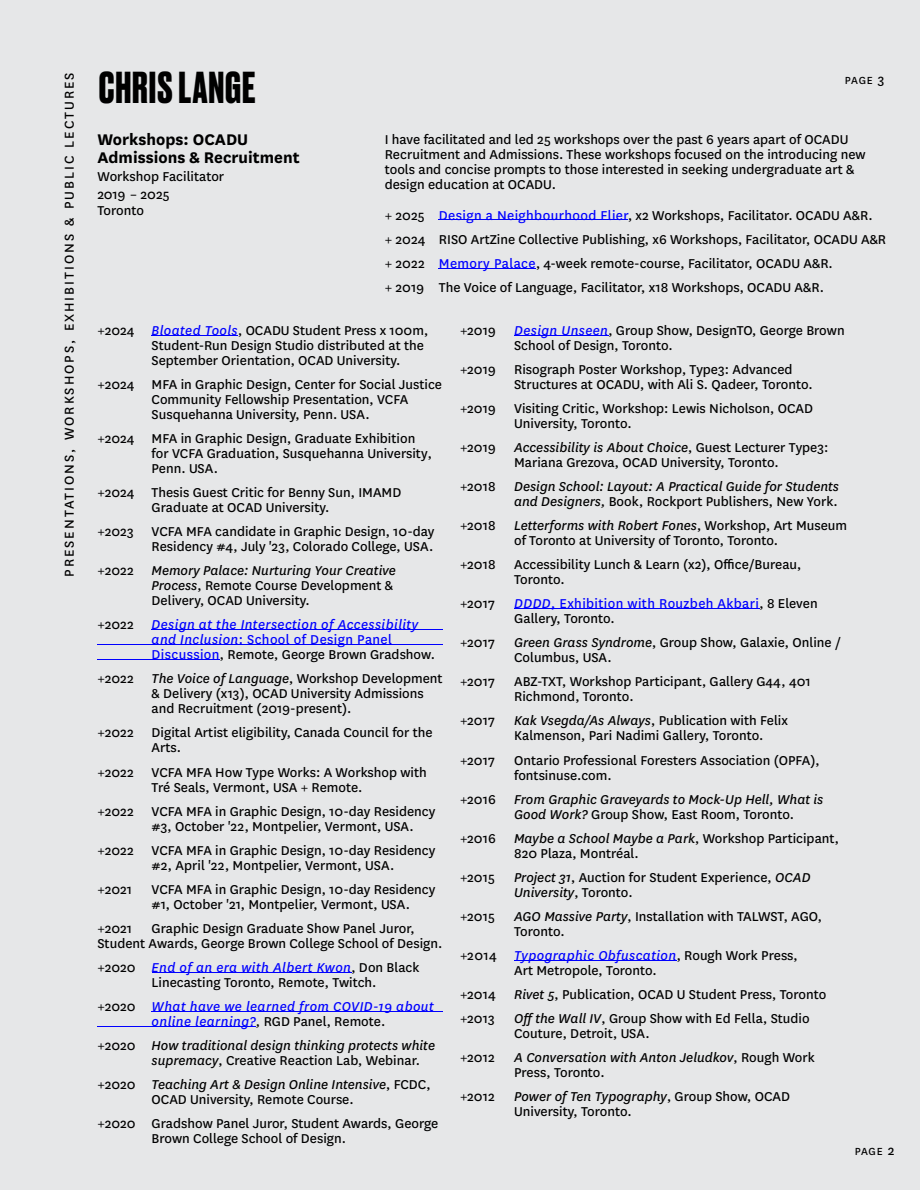
<style>
.page{position:relative;width:920px;height:1190px;background:#e6e7e8}
.page>*{position:absolute;margin:0;border:0;box-sizing:border-box;transform-origin:0 0}
.t1{font:700 42px "Druk";letter-spacing:.025em;color:#000}
.t2{font:700 18px/18px "National";color:#000}
.t3{font:15px/15px "National";color:#000}
.t4{font:italic 15px/15px "National";color:#000}
.t5{font:italic 15px/15px "National";letter-spacing:.025em;color:#00f}
.t6{font:15px/15px "National";letter-spacing:.025em;color:#00f}
.t7{font:15px "National";letter-spacing:.13em;color:#000}
.t8{font:12px "National";letter-spacing:.055em;color:#000}
.s1{font-size:15px}
.s2{color:#00f}
.s3{font-style:italic;color:#00f}
.s4{font-style:italic}
.s5{font-style:normal;color:#000}
.s6{font-style:normal}
.s7{color:#000}
</style>
<div class="page">
<hr style="left:152px;top:335px;width:86px;height:1px;background:#00f">
<hr style="left:152px;top:629px;width:291px;height:1px;background:#00f">
<hr style="left:97px;top:644px;width:346px;height:1px;background:#00f">
<hr style="left:97px;top:659px;width:123px;height:1px;background:#00f">
<hr style="left:152px;top:971px;width:199px;height:1px;background:#00f">
<hr style="left:152px;top:1011px;width:291px;height:1px;background:#00f">
<hr style="left:97px;top:1026px;width:159px;height:1px;background:#00f">
<hr style="left:514px;top:335px;width:94px;height:1px;background:#00f">
<hr style="left:514px;top:608px;width:245px;height:1px;background:#00f">
<hr style="left:514px;top:959px;width:162px;height:1px;background:#00f">
<hr style="left:439px;top:219px;width:189px;height:1px;background:#00f">
<hr style="left:439px;top:267px;width:97px;height:1px;background:#00f">
<p class="t7" style="left:63px;top:577px;width:506px;rotate:-90deg">PRESENTATIONS, WORKSHOPS, EXHIBITIONS &amp; PUBLIC LECTURES</p>
<h1 class="t1" style="left:99px;top:71px;width:158px">CHRIS LANGE</h1>
<p class="t2" style="left:97px;top:131px;width:204px">Workshops: OCADU<br>Admissions &amp; Recruitment</p>
<p class="t3" style="left:97px;top:168px;width:128px;line-height:18px">Workshop Facilitator<br>2019 – 2025</p>
<p class="t3" style="left:97px;top:204px;width:48px">Toronto</p>
<p class="t8" style="left:844px;top:75px;width:41px">PAGE <span class="s1">3</span></p>
<p class="t3" style="left:385px;top:133px;width:482px">I have facilitated and led 25 workshops over the past 6 years apart of OCADU Recruitment and Admissions. These workshops focused on the introducing new tools and concise prompts to those interested in seeking undergraduate art &amp; design education at OCADU.</p>
<p class="t3" style="left:385px;top:204px;width:503px;line-height:24px">+ 2025 <span class="s2">Design a Neighbourhood Flier</span>, x2 Workshops, Facilitator. OCADU A&amp;R.<br>+ 2024 RISO ArtZine Collective Publishing, x6 Workshops, Facilitator, OCADU A&amp;R + 2022 <span class="s2">Memory Palace</span>, 4-week remote-course, Facilitator, OCADU A&amp;R.<br>+ 2019 The Voice of Language, Facilitator, x18 Workshops, OCADU A&amp;R.</p>
<p class="t3" style="left:152px;top:323px;width:278px;text-indent:-54px">+2024 <span class="s3">Bloated Tools</span>, OCADU Student Press x 100m,<br>Student-Run Design Studio distributed at the<br>September Orientation, OCAD University.</p>
<p class="t3" style="left:152px;top:377px;width:292px;text-indent:-54px">+2024 MFA in Graphic Design, Center for Social Justice<br>Community Fellowship Presentation, VCFA<br>Susquehanna University, Penn. USA.</p>
<p class="t3" style="left:152px;top:431px;width:282px;text-indent:-54px">+2024 MFA in Graphic Design, Graduate Exhibition for VCFA Graduation, Susquehanna University,<br>Penn. USA.</p>
<p class="t3" style="left:152px;top:485px;width:251px;text-indent:-54px">+2024 Thesis Guest Critic for Benny Sun, IMAMD<br>Graduate at OCAD University.</p>
<p class="t3" style="left:97px;top:525px;width:338px;text-align:right">+2023 VCFA MFA candidate in Graphic Design, 10-day<br>Residency #4, July '23, Colorado College, USA.</p>
<p class="t3" style="left:152px;top:564px;width:246px;text-indent:-54px">+2022 <span class="s4">Memory Palace: Nurturing Your Creative<br>Process</span>, Remote Course Development &amp;<br>Delivery, OCAD University.</p>
<p class="t5" style="left:152px;top:618px;width:285px;text-indent:-54px"><span class="s5">+2022</span> Design at the Intersection of Accessibility and Inclusion<span class="s6">: School of Design Panel<br>Discussion</span><span class="s5">, Remote, George Brown Gradshow.</span></p>
<p class="t3" style="left:152px;top:672px;width:292px;text-indent:-54px">+2022 <span class="s4">The Voice of Language</span>, Workshop Development &amp; Delivery (x13), OCAD University Admissions and Recruitment (2019-present).</p>
<p class="t3" style="left:152px;top:726px;width:283px;text-indent:-54px">+2022 Digital Artist eligibility, Canada Council for the<br>Arts.</p>
<p class="t3" style="left:152px;top:765px;width:277px;text-indent:-54px">+2022 VCFA MFA How Type Works: A Workshop with<br>Tré Seals, Vermont, USA + Remote.</p>
<p class="t3" style="left:152px;top:804px;width:285px;text-indent:-54px">+2022 VCFA MFA in Graphic Design, 10-day Residency #3, October '22, Montpelier, Vermont, USA.</p>
<p class="t3" style="left:152px;top:843px;width:285px;text-indent:-54px">+2022 VCFA MFA in Graphic Design, 10-day Residency #2, April '22, Montpelier, Vermont, USA.</p>
<p class="t3" style="left:97px;top:882px;width:36px">+2021</p>
<p class="t3" style="left:152px;top:882px;width:285px">VCFA MFA in Graphic Design, 10-day Residency #1, October '21, Montpelier, Vermont, USA.</p>
<p class="t3" style="left:97px;top:921px;width:36px">+2021</p>
<p class="t3" style="left:97px;top:921px;width:346px;text-indent:54px">Graphic Design Graduate Show Panel Juror,<br>Student Awards, George Brown College School of Design.</p>
<p class="t3" style="left:152px;top:960px;width:269px;text-indent:-54px">+2020 <span class="s3">End of an era with Albert Kwon</span>, Don Black<br>Linecasting Toronto, Remote, Twitch.</p>
<p class="t5" style="left:97px;top:999px;width:338px;text-align:center"><span class="s5">+2020</span> What have we learned from COVID-19 about online learning?<span class="s7">,</span> <span class="s5">RGD Panel, Remote.</span></p>
<p class="t4" style="left:152px;top:1038px;width:285px;text-indent:-54px"><span class="s6">+2020</span> How traditional design thinking protects white supremacy<span class="s6">, Creative Reaction Lab, Webinar.</span></p>
<p class="t3" style="left:152px;top:1077px;width:280px;text-indent:-54px">+2020 <span class="s4">Teaching Art &amp; Design Online Intensive</span>, FCDC,<br>OCAD University, Remote Course.</p>
<p class="t3" style="left:152px;top:1116px;width:288px;text-indent:-54px">+2020 Gradshow Panel Juror, Student Awards, George<br>Brown College School of Design.</p>
<p class="t3" style="left:514px;top:323px;width:332px;text-indent:-54px">+2019 <span class="s3">Design Unseen</span>, Group Show, DesignTO, George Brown<br>School of Design, Toronto.</p>
<p class="t3" style="left:514px;top:362px;width:300px;text-indent:-54px">+2019 Risograph Poster Workshop, Type3: Advanced<br>Structures at OCADU, with Ali S. Qadeer, Toronto.</p>
<p class="t3" style="left:514px;top:401px;width:300px;text-indent:-54px">+2019 Visiting Critic, Workshop: Lewis Nicholson, OCAD<br>University, Toronto.</p>
<p class="t3" style="left:460px;top:440px;width:370px;text-align:center">+2019 <span class="s4">Accessibility is About Choice</span>, Guest Lecturer Type3:<br>Mariana Grezova, OCAD University, Toronto.</p>
<p class="t4" style="left:460px;top:479px;width:380px;text-align:right"><span class="s6">+2018</span> Design School: Layout: A Practical Guide for Students and Designers, <span class="s6">Book, Rockport Publishers, New York.</span></p>
<p class="t3" style="left:514px;top:519px;width:334px;text-indent:-54px">+2018 <span class="s4">Letterforms with Robert Fones</span>, Workshop, Art Museum of Toronto at University of Toronto, Toronto.</p>
<p class="t3" style="left:514px;top:558px;width:289px;text-indent:-54px">+2018 Accessibility Lunch &amp; Learn (x2), Office/Bureau,<br>Toronto.</p>
<p class="t3" style="left:460px;top:597px;width:36px">+2017</p>
<p class="t6" style="left:514px;top:597px;width:305px"><span class="s4">DDDD</span>, Exhibition with Rouzbeh Akbari<span class="s7">, 8 Eleven<br>Gallery, Toronto.</span></p>
<p class="t3" style="left:460px;top:636px;width:36px">+2017</p>
<p class="t3" style="left:514px;top:636px;width:328px"><span class="s4">Green Grass Syndrome</span>, Group Show, Galaxie, Online /<br>Columbus, USA.</p>
<p class="t3" style="left:460px;top:675px;width:36px">+2017</p>
<p class="t3" style="left:514px;top:675px;width:298px">ABZ-TXT, Workshop Participant, Gallery G44, 401<br>Richmond, Toronto.</p>
<p class="t3" style="left:460px;top:714px;width:36px">+2017</p>
<p class="t3" style="left:514px;top:714px;width:275px"><span class="s4">Kak Vsegda/As Always</span>, Publication with Felix<br>Kalmenson, Pari Nadimi Gallery, Toronto.</p>
<p class="t3" style="left:460px;top:753px;width:36px">+2017</p>
<p class="t3" style="left:514px;top:753px;width:307px">Ontario Professional Foresters Association (OPFA), fontsinuse.com.</p>
<p class="t4" style="left:514px;top:792px;width:311px;text-indent:-54px"><span class="s6">+2016</span> From Graphic Graveyards to Mock-Up Hell, What is<br>Good Work? <span class="s6">Group Show, East Room, Toronto.</span></p>
<p class="t3" style="left:514px;top:831px;width:326px;text-indent:-54px">+2016 <span class="s4">Maybe a School Maybe a Park</span>, Workshop Participant,<br>820 Plaza, Montréal.</p>
<p class="t3" style="left:460px;top:870px;width:36px">+2015</p>
<p class="t3" style="left:514px;top:870px;width:298px"><span class="s4">Project 31</span>, Auction for Student Experience, <span class="s4">OCAD<br>University</span>, Toronto.</p>
<p class="t3" style="left:460px;top:909px;width:36px">+2015</p>
<p class="t3" style="left:514px;top:909px;width:309px"><span class="s4">AGO Massive Party</span>, Installation with TALWST, AGO,<br>Toronto.</p>
<p class="t3" style="left:514px;top:948px;width:285px;text-indent:-54px">+2014 <span class="s3">Typographic Obfuscation</span>, Rough Work Press,<br>Art Metropole, Toronto.</p>
<p class="t3" style="left:460px;top:983px;width:368px;line-height:24px">+2014 <span class="s4">Rivet 5</span>, Publication, OCAD U Student Press, Toronto +2013</p>
<p class="t3" style="left:514px;top:1011px;width:297px"><span class="s4">Off the Wall IV</span>, Group Show with Ed Fella, Studio<br>Couture, Detroit, USA.</p>
<p class="t3" style="left:460px;top:1050px;width:36px">+2012</p>
<p class="t4" style="left:514px;top:1050px;width:302px">A Conversation with Anton Jeludkov<span class="s6">, Rough Work<br>Press, Toronto.</span></p>
<p class="t3" style="left:460px;top:1089px;width:36px">+2012</p>
<p class="t3" style="left:514px;top:1089px;width:277px"><span class="s4">Power of Ten Typography</span>, Group Show, OCAD<br>University, Toronto.</p>
<p class="t8" style="left:854px;top:1145px;width:41px">PAGE <span class="s1">2</span></p>
</div>
